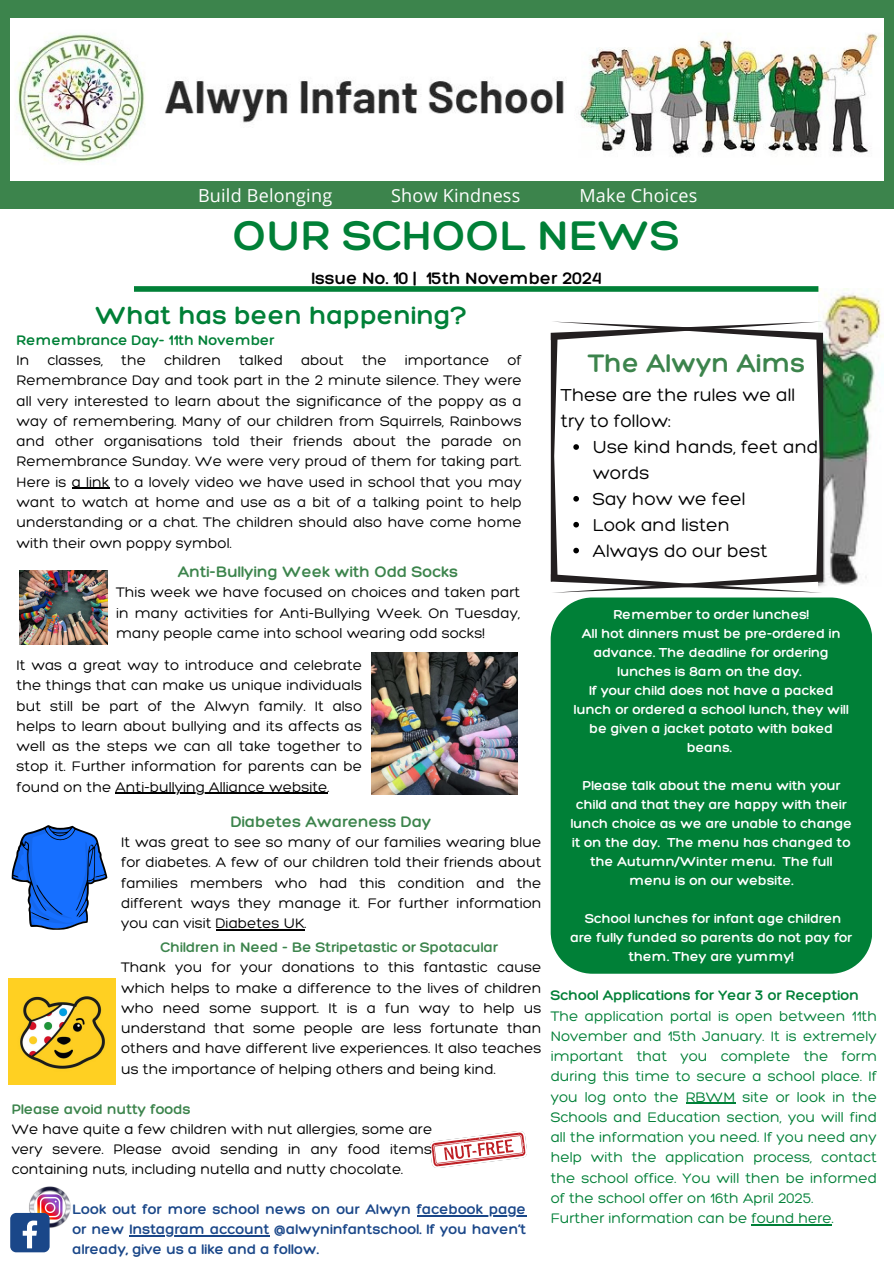
<style>
.page{position:relative;width:894px;height:1264px;background:#fff}
.page>*{position:absolute;margin:0;border:0;box-sizing:border-box;transform-origin:0 0}
.t1{font:300 45px "Hero";color:#008037}
.t2{font:300 27.45px "Hero";color:#3c844c}
.t3{font:300 27px "Hero";color:#008037}
.t4{font:300 18.75px/25.8px "Hero";color:#000}
.t5{font:18px "Open Sans";letter-spacing:.015em;color:#fff}
.t6{font:300 18px "Hero";color:#000}
.t7{font:300 16.5px "Hero";color:#3c844c}
.t8{font:300 15px/20.2px "Hero";color:#000;text-align:justify}
.t9{font:300 15px/20.2px "Hero";color:#008037;text-align:justify}
.t10{font:300 15px "Hero";color:#1a4789}
.t11{font:300 15px "Hero";color:#008037}
.t12{font:300 15px "Hero";color:#3c844c}
.t13{font:300 14.1px/19px "Hero";color:#fff;text-align:center}
</style>
<div class="page">
<div style="left:0;top:0;width:893px;height:208px;background:#3c844c"></div>
<img style="left:818px;top:289px;width:65px;height:297px">
<img style="left:10px;top:19px;width:873px;height:162px">
<div style="left:134px;top:286px;width:684px;height:6px;background:#008037"></div>
<div style="left:550px;top:597px;width:322px;height:376px;background:#008037"></div>
<img style="left:29px;top:1186px;width:42px;height:42px">
<div style="left:10px;top:1212px;width:40px;height:40px;background:#1a4789;border-radius:6px"></div>
<svg style="left:23px;top:1220px;width:14px;height:28px"></svg>
<img style="left:20px;top:570px;width:88px;height:75px">
<img style="left:9px;top:978px;width:107px;height:106px">
<svg style="left:12px;top:825px;width:95px;height:104px"></svg>
<img style="left:371px;top:652px;width:147px;height:143px">
<img style="left:431px;top:1131px;width:95px;height:36px">
<svg style="left:550px;top:321px;width:272px;height:272px"></svg>
<hr style="left:417px;top:1214px;width:109px;height:1px;background:#1a4789">
<hr style="left:129px;top:1235px;width:140px;height:1px;background:#1a4789">
<hr style="left:685px;top:1102px;width:50px;height:1px;background:#008037">
<hr style="left:751px;top:1224px;width:80px;height:1px;background:#008037">
<hr style="left:72px;top:488px;width:37px;height:1px;background:#000">
<hr style="left:115px;top:792px;width:212px;height:2px;background:#000">
<hr style="left:216px;top:929px;width:88px;height:1px;background:#000">
<p class="t5" style="left:198px;top:182px;width:136px">Build Belonging</p>
<p class="t5" style="left:391px;top:182px;width:131px">Show Kindness</p>
<p class="t5" style="left:579px;top:182px;width:119px">Make Choices</p>
<p class="t1" style="left:233px;top:207px;width:448px">OUR SCHOOL NEWS</p>
<p class="t6" style="left:311px;top:267px;width:291px">Issue No. 10 | 15th November 2024</p>
<p class="t3" style="left:95px;top:298px;width:373px">What has been happening?</p>
<p class="t11" style="left:17px;top:331px;width:259px">Remembrance Day- 11th November</p>
<p class="t8" style="left:17px;top:350px;width:506px">In classes, the children talked about the importance of Remembrance Day and took part in the 2 minute silence. They were all very interested to learn about the significance of the poppy as a way of remembering. Many of our children from Squirrels, Rainbows and other organisations told their friends about the parade on Remembrance Sunday. We were very proud of them for taking part.<br>Here is a link to a lovely video we have used in school that you may want to watch at home and use as a bit of a talking point to help understanding or a chat. The children should also have come home with their own poppy symbol.</p>
<p class="t7" style="left:178px;top:561px;width:281px">Anti-Bullying Week with Odd Socks</p>
<p class="t8" style="left:116px;top:582px;width:405px">This week we have focused on choices and taken part in many activities for Anti-Bullying Week. On Tuesday, many people came into school wearing odd socks!</p>
<p class="t8" style="left:17px;top:654px;width:347px">It was a great way to introduce and celebrate the things that can make us unique individuals but still be part of the Alwyn family. It also helps to learn about bullying and its affects as well as the steps we can all take together to stop it. Further information for parents can be found on the Anti-bullying Alliance website.</p>
<p class="t7" style="left:231px;top:811px;width:202px">Diabetes Awareness Day</p>
<p class="t8" style="left:121px;top:831px;width:422px">It was great to see so many of our families wearing blue for diabetes. A few of our children told their friends about families members who had this condition and the different ways they manage it. For further information you can visit Diabetes UK.</p>
<p class="t12" style="left:160px;top:937px;width:339px">Children in Need - Be Stripetastic or Spotacular</p>
<p class="t8" style="left:121px;top:956px;width:422px">Thank you for your donations to this fantastic cause which helps to make a difference to the lives of children who need some support. It is a fun way to help us understand that some people are less fortunate than others and have different live experiences. It also teaches us the importance of helping others and being kind.</p>
<p class="t12" style="left:12px;top:1099px;width:180px">Please avoid nutty foods</p>
<p class="t8" style="left:12px;top:1118px;width:422px">We have quite a few children with nut allergies, some are very severe. Please avoid sending in any food items containing nuts, including nutella and nutty chocolate.</p>
<p class="t10" style="left:73px;top:1199px;width:455px">Look out for more school news on our Alwyn facebook page</p>
<p class="t10" style="left:73px;top:1219px;width:455px">or new Instagram account @alwyninfantschool. If you haven’t</p>
<p class="t10" style="left:73px;top:1239px;width:247px">already, give us a like and a follow.</p>
<p class="t2" style="left:588px;top:346px;width:218px">The Alwyn Aims</p>
<p class="t4" style="left:560px;top:382px;width:236px">These are the rules we all try to follow:</p>
<p class="t4" style="left:592px;top:434px;width:227px">Use kind hands, feet and words</p>
<p class="t4" style="left:592px;top:485px;width:154px">Say how we feel</p>
<h3 class="t4" style="left:592px;top:511px;width:139px">Look and listen</h3>
<p class="t4" style="left:592px;top:537px;width:176px">Always do our best</p>
<p class="t13" style="left:613px;top:604px;width:197px">Remember to order lunches!</p>
<p class="t13" style="left:582px;top:623px;width:260px">All hot dinners must be pre-ordered in advance. The deadline for ordering lunches is 8am on the day.</p>
<p class="t13" style="left:573px;top:680px;width:276px">If your child does not have a packed lunch or ordered a school lunch, they will be given a jacket potato with baked beans.</p>
<p class="t13" style="left:570px;top:775px;width:283px">Please talk about the menu with your child and that they are happy with their lunch choice as we are unable to change it on the day. The menu has changed to the Autumn/Winter menu. The full menu is on our website.</p>
<p class="t13" style="left:570px;top:908px;width:283px">School lunches for infant age children are fully funded so parents do not pay for them. They are yummy!</p>
<p class="t11" style="left:550px;top:986px;width:310px">School Applications for Year 3 or Reception</p>
<p class="t9" style="left:550px;top:1005px;width:328px">The application portal is open between 11th November and 15th January. It is extremely important that you complete the form during this time to secure a school place. If you log onto the RBWM site or look in the Schools and Education section, you will find all the information you need. If you need any help with the application process, contact the school office. You will then be informed of the school offer on 16th April 2025.</p>
<p class="t9" style="left:550px;top:1207px;width:285px">Further information can be found here.</p>
</div>
